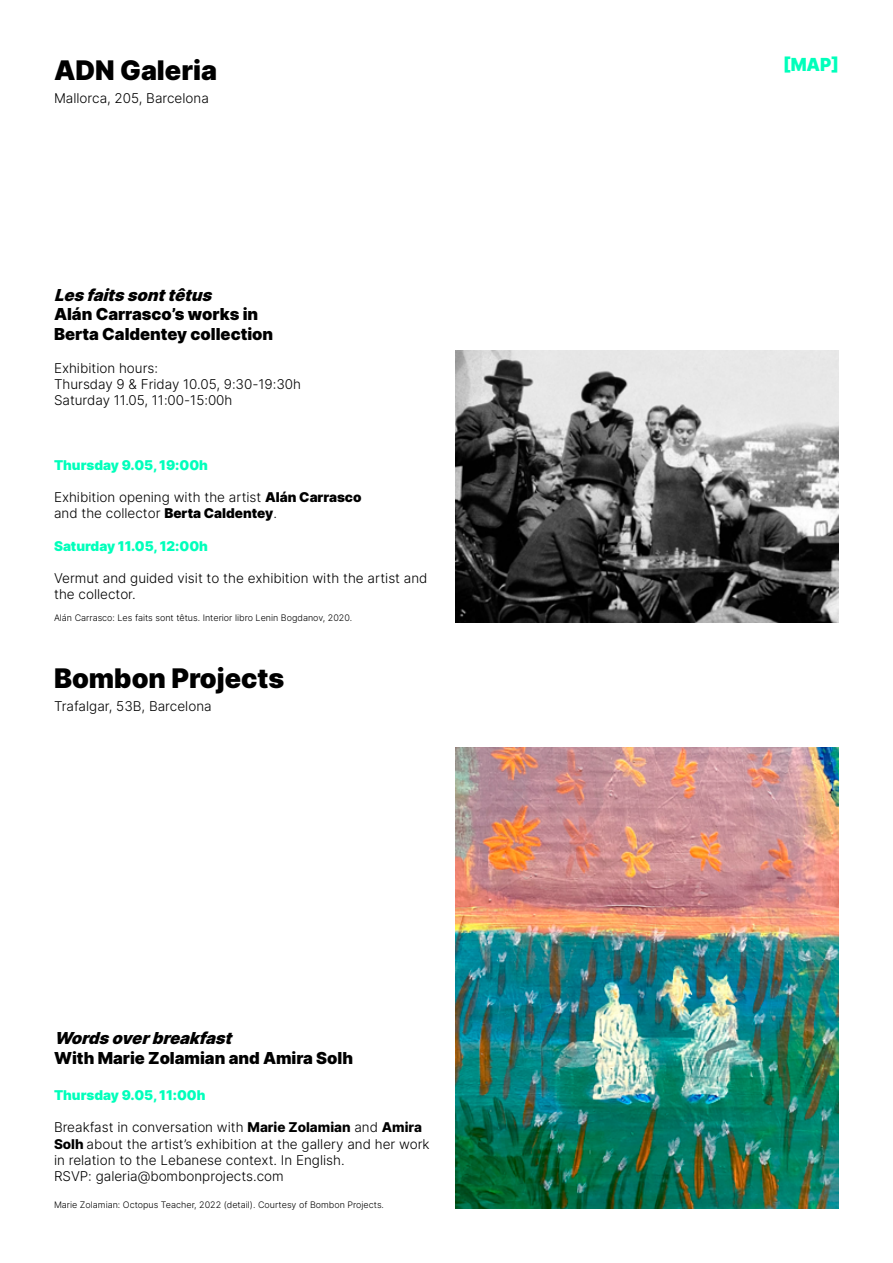
<style>
.page{position:relative;width:893px;height:1263px;background:#fff}
.page>*{position:absolute;margin:0;border:0;box-sizing:border-box;transform-origin:0 0}
.t1{font:900 27px "Inter";color:#000}
.t2{font:900 18px "Inter";color:#0fb;scale:.95 1}
.t3{font:900 16.5px/19.8px "Inter";color:#000}
.t4{font:italic 900 16.5px "Inter";color:#000}
.t5{font:300 13.5px/16.2px "Inter";color:#000}
.t6{font:900 13.5px "Inter";color:#0fb}
.t7{font:300 9px "Inter";color:#000}
.s1{font-weight:900}
.s2{font-weight:800}
</style>
<div class="page">
<img style="left:455px;top:351px;width:384px;height:271px">
<img style="left:455px;top:747px;width:384px;height:462px">
<h1 class="t1" style="left:54px;top:51px;width:164px">ADN Galeria</h1>
<p class="t5" style="left:54px;top:89px;width:156px">Mallorca, 205, Barcelona</p>
<p class="t4" style="left:54px;top:283px;width:165px">Lesfaitssonttêtus</p>
<p class="t3" style="left:54px;top:304px;width:221px">Alán Carrasco’s works in<br>Berta Caldentey collection</p>
<p class="t5" style="left:54px;top:359px;width:249px">Exhibition hours:<br>Thursday 9 &amp; Friday 10.05, 9:30-19:30h<br>Saturday 11.05, 11:00-15:00h</p>
<p class="t6" style="left:54px;top:455px;width:155px">Thursday 9.05, 19:00h</p>
<p class="t5" style="left:54px;top:489px;width:309px">Exhibition opening with the artist <span class="s1">Alán Carrasco </span>and the collector <span class="s1">Berta Caldentey</span>.</p>
<p class="t6" style="left:54px;top:536px;width:155px">Saturday 11.05, 12:00h</p>
<p class="t5" style="left:54px;top:570px;width:375px">Vermut and guided visit to the exhibition with the artist and the collector.</p>
<p class="t7" style="left:54px;top:611px;width:300px">Alán Carrasco: Les faits sont têtus. Interior libro Lenin Bogdanov, 2020.</p>
<h1 class="t1" style="left:54px;top:659px;width:232px">Bombon Projects</h1>
<p class="t5" style="left:54px;top:697px;width:159px">Trafalgar, 53B, Barcelona</p>
<p class="t4" style="left:54px;top:1026px;width:185px">Wordsoverbreakfast</p>
<p class="t3" style="left:54px;top:1048px;width:301px">With Marie Zolamian and Amira Solh</p>
<p class="t6" style="left:54px;top:1085px;width:153px">Thursday 9.05, 11:00h</p>
<p class="t5" style="left:54px;top:1119px;width:377px">Breakfast in conversation with <span class="s2">Marie Zolamian</span> and <span class="s2">Amira Solh</span> about the artist’s exhibition at the gallery and her work in relation to the Lebanese context. In English.<br>RSVP: galeria@bombonprojects.com</p>
<p class="t7" style="left:54px;top:1198px;width:331px">Marie Zolamian: Octopus Teacher, 2022 (detail). Courtesy of Bombon Projects.</p>
<h2 class="t2" style="left:783px;top:52px;width:60px">[MAP]</h2>
</div>
